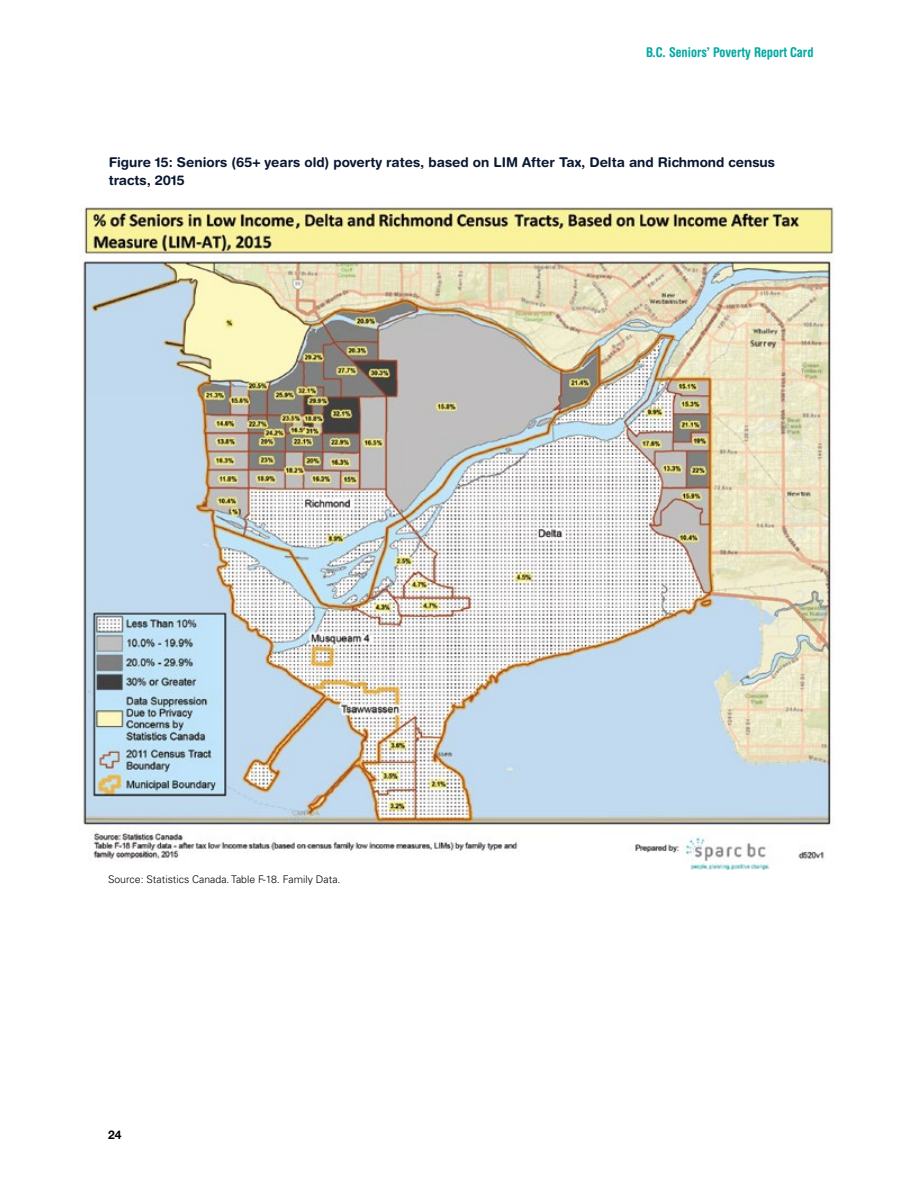
<style>
.page{position:relative;width:918px;height:1188px;background:#fff}
.page>*{position:absolute;margin:0;border:0;box-sizing:border-box;transform-origin:0 0}
.t1{font:700 13.5px/18.8px "Helvetica Rounded";color:#0a1831}
.t2{font:700 condensed 13.5px "Helvetica Rounded";color:#00a9a2}
.t3{font:700 12px "Helvetica Neue";color:#000}
.t4{font:300 10.5px "Univers";color:#000}
</style>
<div class="page">
<img style="left:80px;top:205px;width:754px;height:665px">
<p class="t2" style="left:646px;top:44px;width:169px">B.C. Seniors’ Poverty Report Card</p>
<p class="t1" style="left:109px;top:152px;width:668px">Figure 15: Seniors (65+ years old) poverty rates, based on LIM After Tax, Delta and Richmond census tracts, 2015</p>
<p class="t4" style="left:108px;top:873px;width:234px">Source: Statistics Canada. Table F-18. Family Data.</p>
<p class="t3" style="left:108px;top:1127px;width:15px">24</p>
</div>
